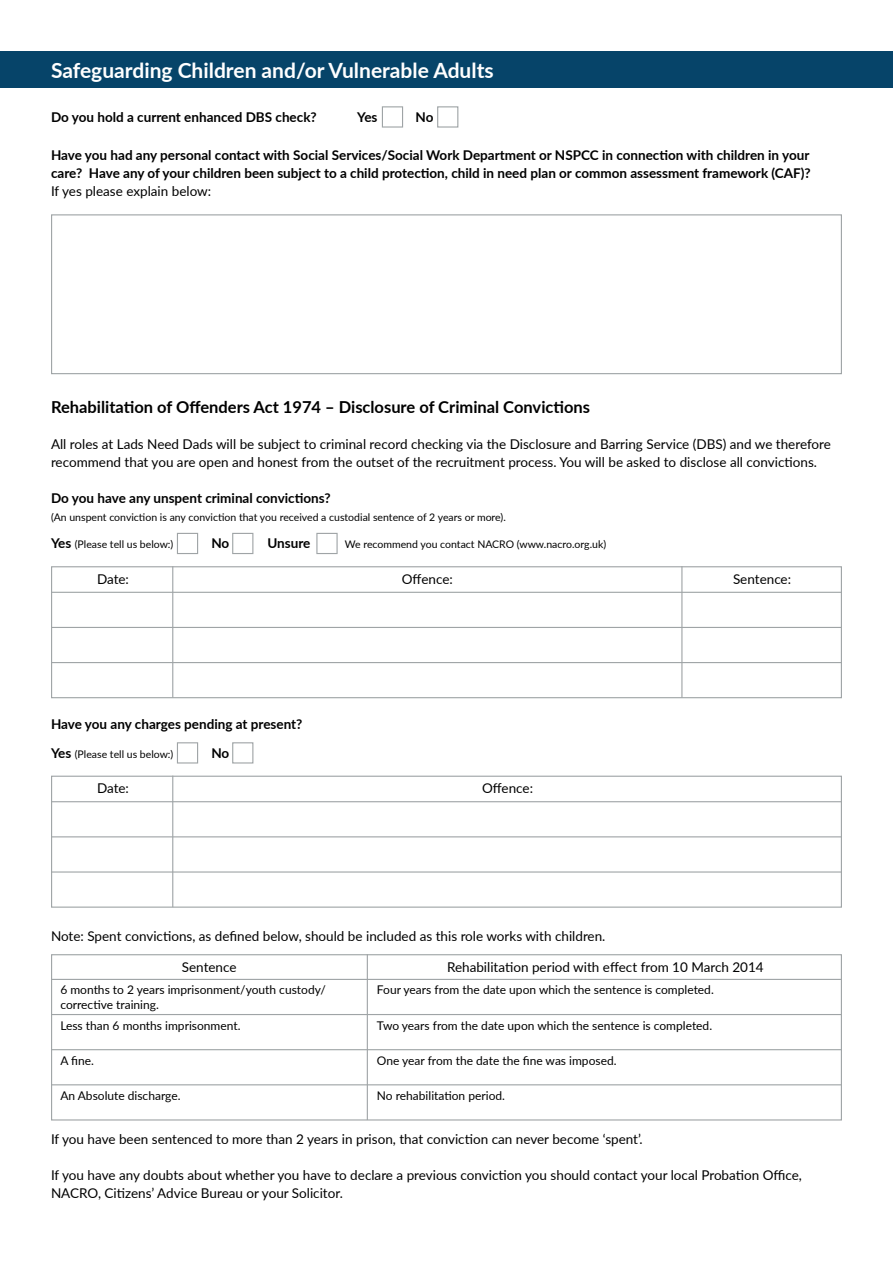
<style>
.page{position:relative;width:893px;height:1263px;background:#fff}
.page>*{position:absolute;margin:0;border:0;box-sizing:border-box;transform-origin:0 0}
.t1{font:700 21px "Lato";color:#fff}
.t2{font:700 16.5px "Lato";color:#000}
.t3{font:13.5px/18px "Lato";color:#000}
.t4{font:700 13.5px/18px "Lato";color:#000}
.t5{font:12px/14.4px "Lato";color:#000}
.t6{font:10.5px "Lato";color:#000}
.s1{font-weight:700;font-size:13.5px}
</style>
<div class="page">
<div style="left:382px;top:106px;width:21px;height:22px;border:1px solid #9fa4a6"></div>
<div style="left:437px;top:106px;width:21px;height:22px;border:1px solid #9fa4a6"></div>
<div style="left:0;top:51px;width:893px;height:36px;background:#064469"></div>
<div style="left:51px;top:214px;width:791px;height:160px;border:1px solid #9fa4a6"></div>
<div style="left:177px;top:533px;width:21px;height:21px;border:1px solid #9fa4a6"></div>
<div style="left:232px;top:533px;width:21px;height:21px;border:1px solid #9fa4a6"></div>
<div style="left:316px;top:533px;width:22px;height:21px;border:1px solid #9fa4a6"></div>
<div style="left:51px;top:566px;width:791px;height:132px;border:1px solid #9fa4a6"></div>
<hr style="left:172px;top:566px;width:1px;height:132px;background:#9fa4a6">
<hr style="left:681px;top:566px;width:1px;height:132px;background:#9fa4a6">
<hr style="left:51px;top:592px;width:791px;height:1px;background:#9fa4a6">
<hr style="left:51px;top:627px;width:791px;height:1px;background:#9fa4a6">
<hr style="left:51px;top:662px;width:791px;height:1px;background:#9fa4a6">
<div style="left:177px;top:742px;width:21px;height:21px;border:1px solid #9fa4a6"></div>
<div style="left:232px;top:742px;width:21px;height:21px;border:1px solid #9fa4a6"></div>
<div style="left:51px;top:776px;width:791px;height:132px;border:1px solid #9fa4a6"></div>
<hr style="left:172px;top:776px;width:1px;height:131px;background:#9fa4a6">
<hr style="left:51px;top:801px;width:791px;height:1px;background:#9fa4a6">
<hr style="left:51px;top:836px;width:791px;height:1px;background:#9fa4a6">
<hr style="left:51px;top:871px;width:791px;height:1px;background:#9fa4a6">
<div style="left:51px;top:954px;width:791px;height:166px;border:1px solid #9fa4a6"></div>
<hr style="left:367px;top:954px;width:1px;height:166px;background:#9fa4a6">
<hr style="left:51px;top:979px;width:791px;height:1px;background:#9fa4a6">
<hr style="left:51px;top:1014px;width:791px;height:1px;background:#9fa4a6">
<hr style="left:51px;top:1049px;width:791px;height:1px;background:#9fa4a6">
<hr style="left:51px;top:1084px;width:791px;height:1px;background:#9fa4a6">
<h1 class="t1" style="left:51px;top:54px;width:444px">Safeguarding Children and/or Vulnerable Adults</h1>
<p class="t4" style="left:51px;top:107px;width:267px">Do you hold a current enhanced DBS check?</p>
<p class="t4" style="left:357px;top:107px;width:22px">Yes</p>
<p class="t4" style="left:416px;top:107px;width:19px">No</p>
<p class="t4" style="left:51px;top:145px;width:761px">Have you had any personal contact with Social Services/Social Work Department or NSPCC in connection with children in your care? Have any of your children been subject to a child protection, child in need plan or common assessment framework (CAF)?</p>
<p class="t3" style="left:51px;top:181px;width:162px">If yes please explain below:</p>
<p class="t2" style="left:51px;top:394px;width:541px">Rehabilitation of Offenders Act 1974 – Disclosure of Criminal Convictions</p>
<p class="t3" style="left:51px;top:434px;width:781px">All roles at Lads Need Dads will be subject to criminal record checking via the Disclosure and Barring Service (DBS) and we therefore recommend that you are open and honest from the outset of the recruitment process. You will be asked to disclose all convictions.</p>
<p class="t4" style="left:51px;top:488px;width:281px">Do you have any unspent criminal convictions?</p>
<p class="t6" style="left:51px;top:509px;width:456px">(An unspent conviction is any conviction that you received a custodial sentence of 2 years or more).</p>
<p class="t6" style="left:51px;top:537px;width:124px"><span class="s1">Yes</span> (Please tell us below:)</p>
<p class="t4" style="left:211px;top:534px;width:19px">No</p>
<p class="t4" style="left:267px;top:534px;width:45px">Unsure</p>
<p class="t6" style="left:345px;top:537px;width:263px">We recommend you contact NACRO (www.nacro.org.uk)</p>
<p class="t3" style="left:97px;top:569px;width:34px">Date:</p>
<p class="t3" style="left:402px;top:569px;width:52px">Offence:</p>
<p class="t3" style="left:733px;top:569px;width:60px">Sentence:</p>
<p class="t4" style="left:51px;top:715px;width:253px">Have you any charges pending at present?</p>
<p class="t6" style="left:51px;top:747px;width:124px"><span class="s1">Yes</span> (Please tell us below:)</p>
<p class="t4" style="left:211px;top:743px;width:19px">No</p>
<p class="t3" style="left:97px;top:779px;width:34px">Date:</p>
<p class="t3" style="left:482px;top:779px;width:52px">Offence:</p>
<p class="t3" style="left:51px;top:926px;width:556px">Note: Spent convictions, as defined below, should be included as this role works with children.</p>
<p class="t3" style="left:182px;top:957px;width:56px">Sentence</p>
<p class="t3" style="left:447px;top:957px;width:318px">Rehabilitation period with effect from 10 March 2014</p>
<p class="t5" style="left:60px;top:982px;width:267px">6 months to 2 years imprisonment/youth custody/ corrective training.</p>
<p class="t5" style="left:377px;top:982px;width:338px">Four years from the date upon which the sentence is completed.</p>
<p class="t5" style="left:60px;top:1018px;width:182px">Less than 6 months imprisonment.</p>
<p class="t5" style="left:60px;top:1052px;width:35px">A fine.</p>
<p class="t5" style="left:60px;top:1088px;width:122px">An Absolute discharge.</p>
<p class="t5" style="left:377px;top:1018px;width:337px">Two years from the date upon which the sentence is completed.</p>
<p class="t5" style="left:377px;top:1052px;width:241px">One year from the date the fine was imposed.</p>
<p class="t5" style="left:377px;top:1088px;width:130px">No rehabilitation period.</p>
<p class="t3" style="left:51px;top:1130px;width:593px">If you have been sentenced to more than 2 years in prison, that conviction can never become ‘spent’.</p>
<p class="t3" style="left:51px;top:1166px;width:752px">If you have any doubts about whether you have to declare a previous conviction you should contact your local Probation Office,<br>NACRO, Citizens’ Advice Bureau or your Solicitor.</p>
</div>
